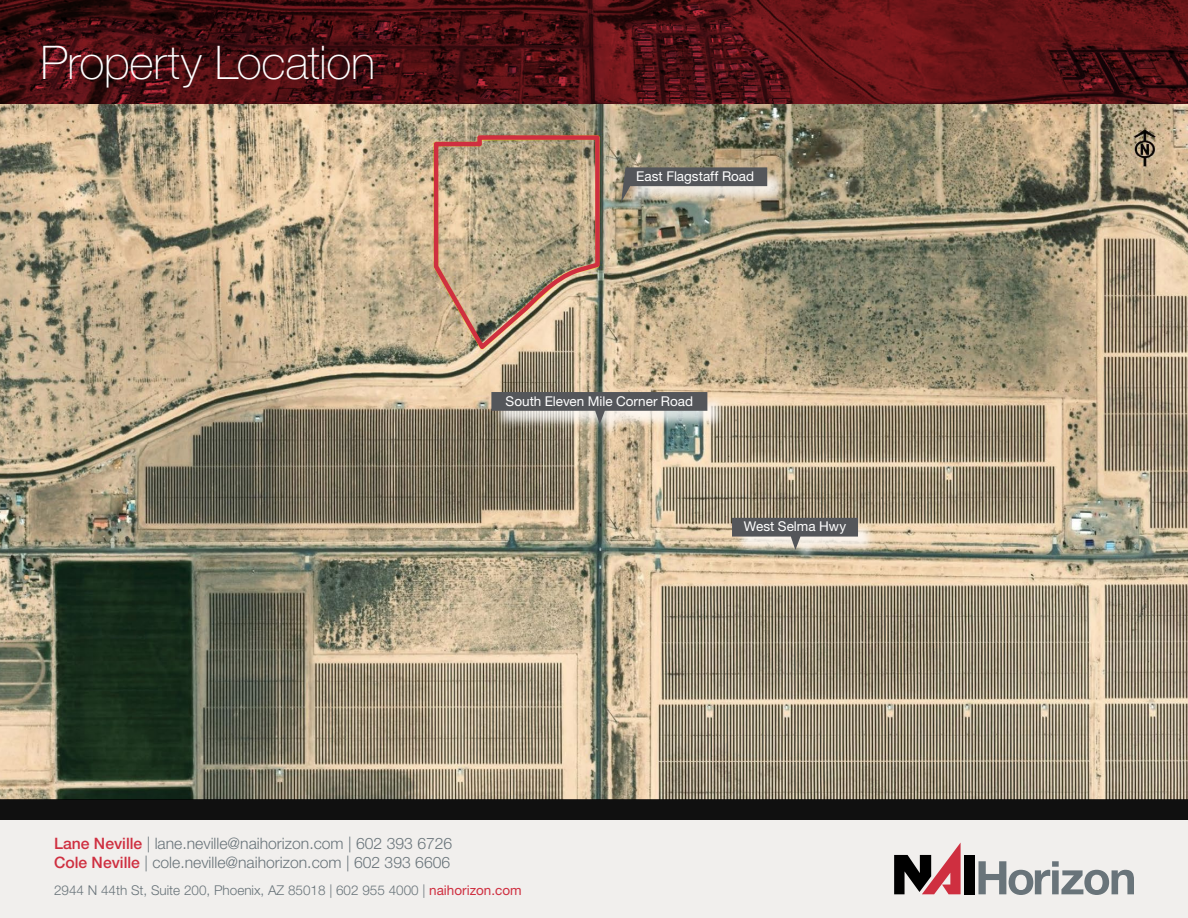
<style>
.page{position:relative;width:1188px;height:918px;background:#fff}
.page>*{position:absolute;margin:0;border:0;box-sizing:border-box;transform-origin:0 0}
.t1{font:100 46.5px "Helvetica Neue LT Std";letter-spacing:-.01em;color:#fff}
.t2{font:300 15.75px/18.9px "Helvetica Neue LT Std";color:#69747a}
.t3{font:300 13.5px "Helvetica Neue LT Std";color:#69747a}
.t4{font:13.5px "Helvetica Neue LT Std";color:#fff}
.s1{font-weight:500;color:#cf2f40}
.s2{font-weight:400;color:#cf2f40}
</style>
<div class="page">
<img style="left:0;top:105px;width:1188px;height:695px">
<svg style="left:0;top:0;width:1188px;height:105px"></svg>
<div style="left:0;top:820px;width:1188px;height:98px;background:#f1efed"></div>
<div style="left:964px;top:855px;width:10px;height:39px;background:#000"></div>
<svg style="left:894px;top:843px;width:67px;height:51px"></svg>
<svg style="left:978px;top:861px;width:156px;height:34px"></svg>
<div style="left:0;top:800px;width:1188px;height:20px;background:#101010"></div>
<div style="left:494px;top:394px;width:232px;height:47px;background:#fff;opacity:.75"></div>
<svg style="left:491px;top:392px;width:216px;height:32px"></svg>
<div style="left:624px;top:170px;width:162px;height:49px;background:#fff;opacity:.75"></div>
<svg style="left:621px;top:167px;width:146px;height:36px"></svg>
<div style="left:734px;top:520px;width:143px;height:47px;background:#fff;opacity:.75"></div>
<svg style="left:732px;top:518px;width:126px;height:32px"></svg>
<svg style="left:432px;top:133px;width:171px;height:221px"></svg>
<h1 class="t1" style="left:40px;top:36px;width:336px">Property Location</h1>
<p class="t4" style="left:636px;top:168px;width:119px">East Flagstaff Road</p>
<p class="t4" style="left:506px;top:393px;width:189px">South Eleven Mile Corner Road</p>
<p class="t4" style="left:744px;top:519px;width:104px">West Selma Hwy</p>
<p class="t2" style="left:54px;top:834px;width:400px"><span class="s1">Lane Neville</span> | lane.neville@naihorizon.com | 602 393 6726<br><span class="s1">Cole Neville</span> | cole.neville@naihorizon.com | 602 393 6606</p>
<p class="t3" style="left:54px;top:882px;width:469px">2944 N 44th St, Suite 200, Phoenix, AZ 85018 | 602 955 4000 | <span class="s2">naihorizon.com</span></p>
</div>
